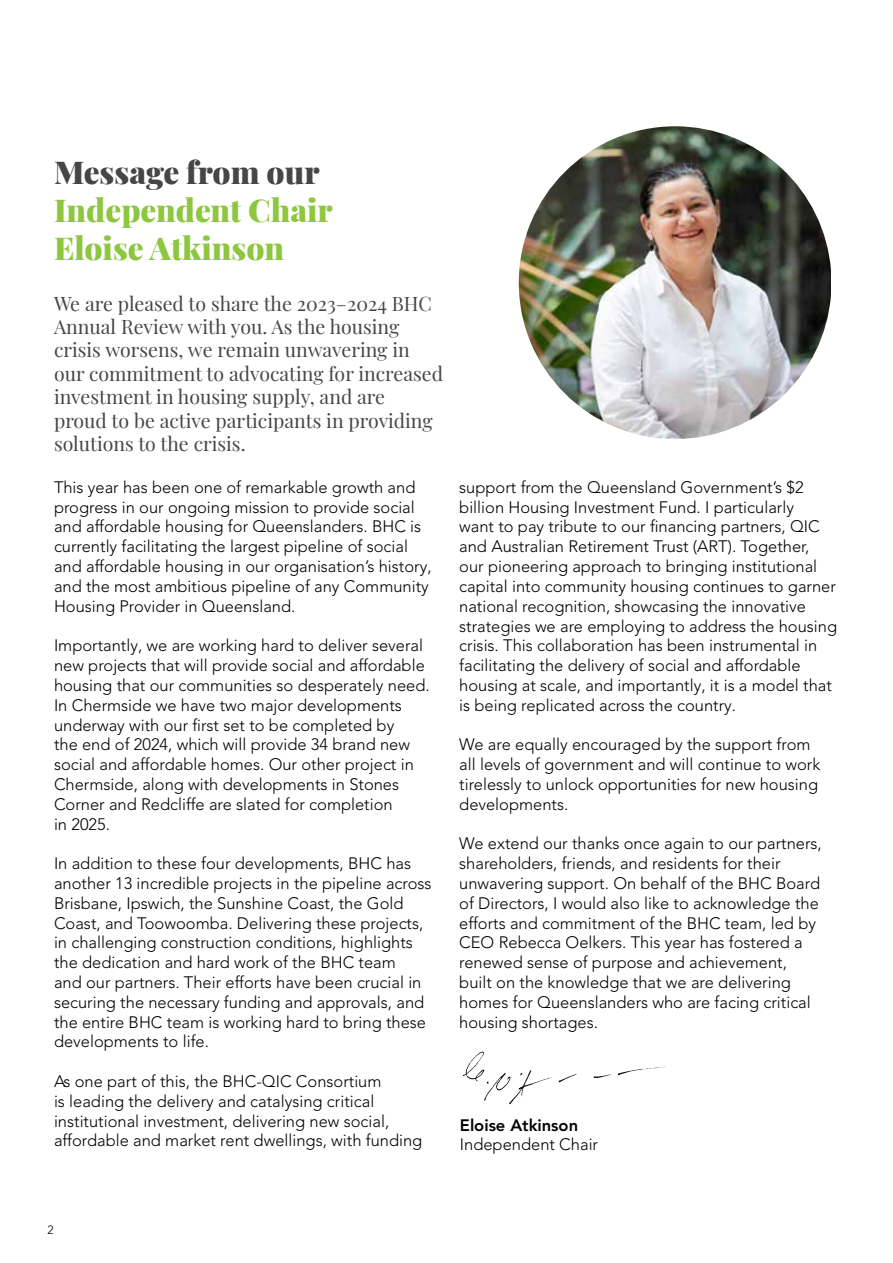
<style>
.page{position:relative;width:893px;height:1263px;background:#fff}
.page>*{position:absolute;margin:0;border:0;box-sizing:border-box;transform-origin:0 0}
.t1{font:900 31.5px/37.8px "Playfair Display";color:#8dc63f}
.t2{font:900 31.5px "Playfair Display";color:#464547}
.t3{font:19.5px/23.4px "Playfair Display";color:#464547}
.t4{font:300 16.5px/19.8px "Avenir LT Pro";color:#000}
.t5{font:800 16.5px "Avenir LT Pro";color:#000}
.t6{font:300 12px "Avenir LT Pro";color:#000}
</style>
<div class="page">
<img style="left:519px;top:126px;width:312px;height:313px;border-radius:153px">
<img style="left:463px;top:1051px;width:203px;height:54px">
<h1 class="t2" style="left:54px;top:148px;width:267px">Message from our</h1>
<h1 class="t1" style="left:54px;top:189px;width:280px">Independent Chair<br>Eloise Atkinson</h1>
<p class="t3" style="left:54px;top:290px;width:391px">We are pleased to share the 2023–2024 BHC Annual Review with you. As the housing crisis worsens, we remain unwavering in our commitment to advocating for increased investment in housing supply, and are<br>proud to be active participants in providing solutions to the crisis.</p>
<p class="t4" style="left:54px;top:477px;width:379px">This year has been one of remarkable growth and progress in our ongoing mission to provide social and affordable housing for Queenslanders. BHC is currently facilitating the largest pipeline of social and affordable housing in our organisation’s history, and the most ambitious pipeline of any Community Housing Provider in Queensland.</p>
<p class="t4" style="left:54px;top:636px;width:377px">Importantly, we are working hard to deliver several new projects that will provide social and affordable housing that our communities so desperately need.<br>In Chermside we have two major developments underway with our first set to be completed by<br>the end of 2024, which will provide 34 brand new social and affordable homes. Our other project in Chermside, along with developments in Stones Corner and Redcliffe are slated for completion<br>in 2025.</p>
<p class="t4" style="left:54px;top:853px;width:379px">In addition to these four developments, BHC has another 13 incredible projects in the pipeline across Brisbane, Ipswich, the Sunshine Coast, the Gold Coast, and Toowoomba. Delivering these projects, in challenging construction conditions, highlights the dedication and hard work of the BHC team<br>and our partners. Their efforts have been crucial in securing the necessary funding and approvals, and the entire BHC team is working hard to bring these developments to life.</p>
<p class="t4" style="left:54px;top:1071px;width:370px">As one part of this, the BHC-QIC Consortium<br>is leading the delivery and catalysing critical institutional investment, delivering new social, affordable and market rent dwellings, with funding</p>
<p class="t4" style="left:459px;top:477px;width:379px">support from the Queensland Government’s $2 billion Housing Investment Fund. I particularly<br>want to pay tribute to our financing partners, QIC and Australian Retirement Trust (ART). Together, our pioneering approach to bringing institutional capital into community housing continues to garner national recognition, showcasing the innovative strategies we are employing to address the housing crisis. This collaboration has been instrumental in facilitating the delivery of social and affordable housing at scale, and importantly, it is a model that is being replicated across the country.</p>
<p class="t4" style="left:459px;top:735px;width:363px">We are equally encouraged by the support from all levels of government and will continue to work tirelessly to unlock opportunities for new housing developments.</p>
<p class="t4" style="left:459px;top:834px;width:364px">We extend our thanks once again to our partners, shareholders, friends, and residents for their unwavering support. On behalf of the BHC Board of Directors, I would also like to acknowledge the efforts and commitment of the BHC team, led by CEO Rebecca Oelkers. This year has fostered a renewed sense of purpose and achievement, built on the knowledge that we are delivering homes for Queenslanders who are facing critical housing shortages.</p>
<p class="t5" style="left:460px;top:1115px;width:120px">Eloise Atkinson</p>
<p class="t4" style="left:460px;top:1135px;width:140px">Independent Chair</p>
<p class="t6" style="left:48px;top:1222px;width:8px">2</p>
</div>
